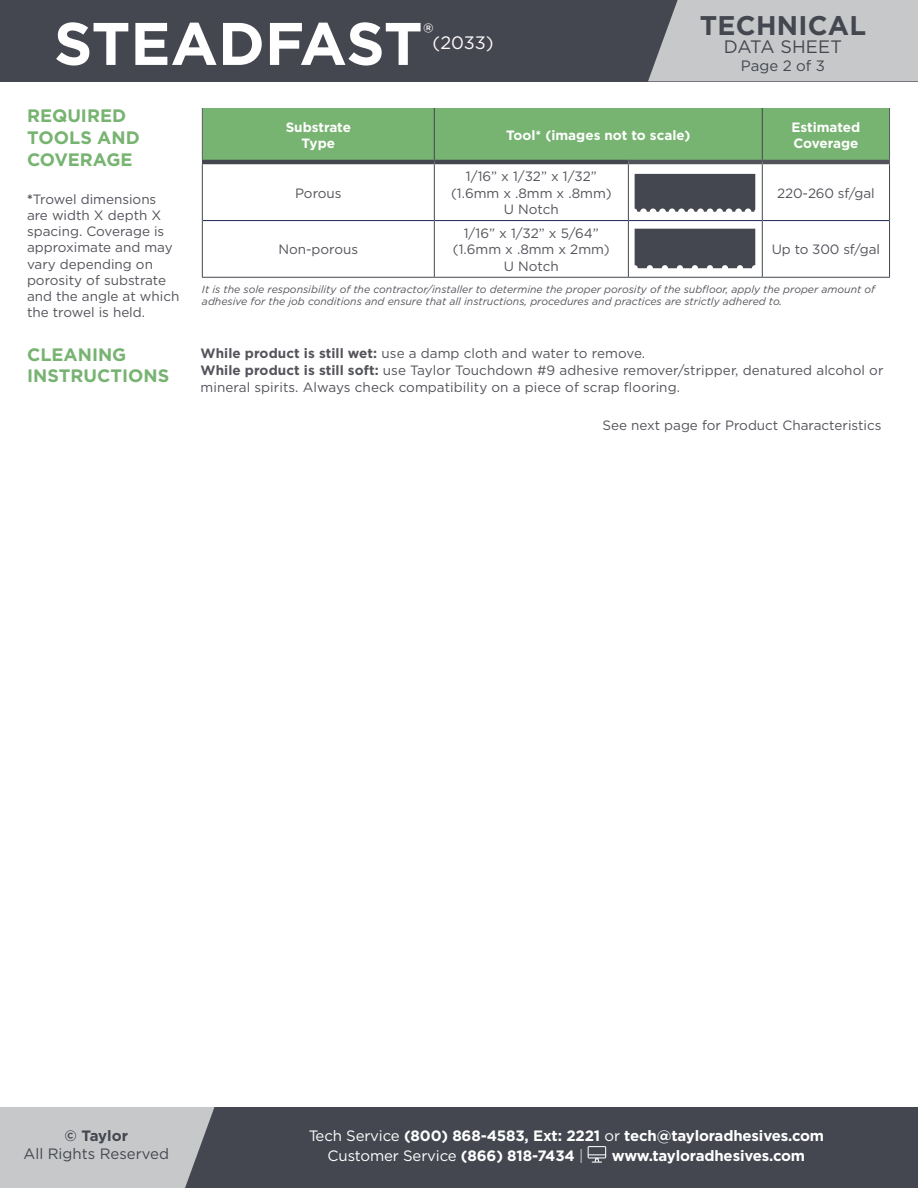
<style>
.page{position:relative;width:918px;height:1188px;background:#fff}
.page>*{position:absolute;margin:0;border:0;box-sizing:border-box;transform-origin:0 0}
.t1{font:700 60px "Gotham";letter-spacing:-.005em;color:#fff}
.t2{font:700 27px "Gotham";letter-spacing:.01em;color:#454750}
.t3{font:26.25px "Gotham";color:#fff}
.t4{font:700 18px "Gotham";color:#77b371}
.t5{font:18px "Gotham";letter-spacing:.005em;color:#454750}
.t6{font:18px "Gotham";color:#fefafc}
.t7{font:700 15px "Gotham";letter-spacing:-.01em;color:#fff}
.t8{font:15px "Gotham";letter-spacing:-.01em;color:#fff}
.t9{font:15px "Gotham";color:#454750}
.t10{font:700 15px "Gotham";color:#454750}
.t11{font:13.5px/16.2px "Gotham";color:#53535b}
.t12{font:700 13.5px/16.2px "Gotham";color:#fff}
.t13{font:italic 10.5px/12.6px "Gotham";color:#53535b}
.s1{font-weight:700}
.s2{font-weight:400}
.s3{font-weight:300}
</style>
<div class="page">
<div style="left:203px;top:108px;width:686px;height:52px;background:#77b371"></div>
<hr style="left:203px;top:220px;width:231px;height:1px;background:#1c2856">
<hr style="left:435px;top:220px;width:193px;height:1px;background:#1c2856">
<hr style="left:629px;top:220px;width:133px;height:1px;background:#1c2856">
<hr style="left:763px;top:220px;width:126px;height:1px;background:#1c2856">
<hr style="left:202px;top:164px;width:1px;height:57px;background:#454750">
<hr style="left:434px;top:164px;width:1px;height:57px;background:#454750">
<hr style="left:628px;top:164px;width:1px;height:57px;background:#454750">
<hr style="left:762px;top:164px;width:1px;height:57px;background:#454750">
<hr style="left:889px;top:164px;width:1px;height:57px;background:#454750">
<hr style="left:202px;top:221px;width:1px;height:56px;background:#454750">
<hr style="left:434px;top:221px;width:1px;height:56px;background:#454750">
<hr style="left:628px;top:221px;width:1px;height:56px;background:#454750">
<hr style="left:762px;top:221px;width:1px;height:56px;background:#454750">
<hr style="left:889px;top:221px;width:1px;height:56px;background:#454750">
<hr style="left:202px;top:277px;width:232px;height:1px;background:#454750">
<hr style="left:434px;top:277px;width:194px;height:1px;background:#454750">
<hr style="left:628px;top:277px;width:134px;height:1px;background:#454750">
<hr style="left:762px;top:277px;width:128px;height:1px;background:#454750">
<hr style="left:434px;top:108px;width:1px;height:52px;background:#454750">
<hr style="left:762px;top:108px;width:1px;height:52px;background:#454750">
<hr style="left:202px;top:108px;width:1px;height:52px;background:#5a5961">
<hr style="left:889px;top:108px;width:1px;height:52px;background:#5a5961">
<hr style="left:202px;top:160px;width:232px;height:4px;background:#454750">
<hr style="left:434px;top:160px;width:194px;height:4px;background:#454750">
<hr style="left:628px;top:160px;width:134px;height:4px;background:#53535b">
<hr style="left:762px;top:160px;width:128px;height:4px;background:#53535b">
<svg style="left:635px;top:174px;width:120px;height:38px;background:#4e5059"></svg>
<div style="left:635px;top:229px;width:120px;height:39px;background:#454750"></div>
<div style="left:0;top:0;width:918px;height:82px;background:#454750"></div>
<div style="left:648px;top:0;width:270px;height:81px;background:#c6c8c9"></div>
<div style="left:0;top:1107px;width:918px;height:81px;background:#454750"></div>
<svg style="left:0;top:1107px;width:215px;height:81px;background:#bcbec0"></svg>
<svg style="left:588px;top:1146px;width:18px;height:17px"></svg>
<p class="t1" style="left:54px;top:4px;width:370px">STEADFAST</p>
<p class="t3" style="left:423px;top:16px;width:12px">®</p>
<p class="t6" style="left:433px;top:31px;width:63px">(2033)</p>
<p class="t2" style="left:700px;top:7px;width:168px">TECHNICAL</p>
<p class="t5" style="left:724px;top:35px;width:119px">DATA SHEET</p>
<p class="t9" style="left:741px;top:56px;width:86px">Page 2 of 3</p>
<p class="t4" style="left:27px;top:104px;width:101px">REQUIRED</p>
<p class="t4" style="left:27px;top:126px;width:114px">TOOLS AND</p>
<p class="t4" style="left:27px;top:147px;width:107px">COVERAGE</p>
<p class="t11" style="left:27px;top:191px;width:154px"><span class="s1">*</span>Trowel dimensions are width X depth X spacing. Coverage is approximate and may vary depending on porosity of substrate and the angle at which the trowel is held.</p>
<p class="t4" style="left:27px;top:343px;width:101px">CLEANING</p>
<p class="t4" style="left:27px;top:364px;width:144px">INSTRUCTIONS</p>
<p class="t12" style="left:286px;top:119px;width:67px">Substrate</p>
<p class="t12" style="left:302px;top:136px;width:35px">Type</p>
<p class="t12" style="left:506px;top:127px;width:186px">Tool* (images not to scale)</p>
<p class="t12" style="left:791px;top:119px;width:70px">Estimated<br>Coverage</p>
<p class="t11" style="left:295px;top:184px;width:48px">Porous</p>
<p class="t11" style="left:466px;top:168px;width:132px">1/16” x 1/32” x 1/32”</p>
<p class="t11" style="left:451px;top:184px;width:162px">(1.6mm x .8mm x .8mm)</p>
<p class="t11" style="left:504px;top:201px;width:56px">U Notch</p>
<p class="t11" style="left:777px;top:184px;width:99px">220-260 sf/gal</p>
<p class="t11" style="left:278px;top:241px;width:81px">Non-porous</p>
<p class="t11" style="left:464px;top:225px;width:137px">1/16” x 1/32” x 5/64”</p>
<p class="t11" style="left:453px;top:241px;width:158px">(1.6mm x .8mm x 2mm)</p>
<p class="t11" style="left:504px;top:257px;width:56px">U Notch</p>
<p class="t11" style="left:772px;top:241px;width:110px">Up to 300 sf/gal</p>
<p class="t13" style="left:202px;top:282px;width:675px">It is the sole responsibility of the contractor/installer to determine the proper porosity of the subfloor, apply the proper amount of adhesive for the job conditions and ensure that all instructions, procedures and practices are strictly adhered to.</p>
<p class="t11" style="left:201px;top:345px;width:446px"><span class="s1">While product is still wet:</span> use a damp cloth and water to remove.</p>
<p class="t11" style="left:201px;top:361px;width:684px;line-height:17.2px"><span class="s1">While product is still soft:</span> use Taylor Touchdown #9 adhesive remover/stripper, denatured alcohol or mineral spirits. Always check compatibility on a piece of scrap flooring.</p>
<p class="t11" style="left:602px;top:417px;width:281px">See next page for Product Characteristics</p>
<p class="t10" style="left:65px;top:1125px;width:65px">© Taylor</p>
<p class="t9" style="left:24px;top:1144px;width:147px">All Rights Reserved</p>
<p class="t7" style="left:309px;top:1125px;width:517px"><span class="s2">Tech Service</span> (800) 868-4583, Ext: 2221 <span class="s2">or</span> tech@tayloradhesives.com</p>
<p class="t8" style="left:328px;top:1146px;width:257px">Customer Service <span class="s1">(866) 818-7434</span> <span class="s3">|</span></p>
<p class="t7" style="left:612px;top:1145px;width:195px">www.tayloradhesives.com</p>
</div>
